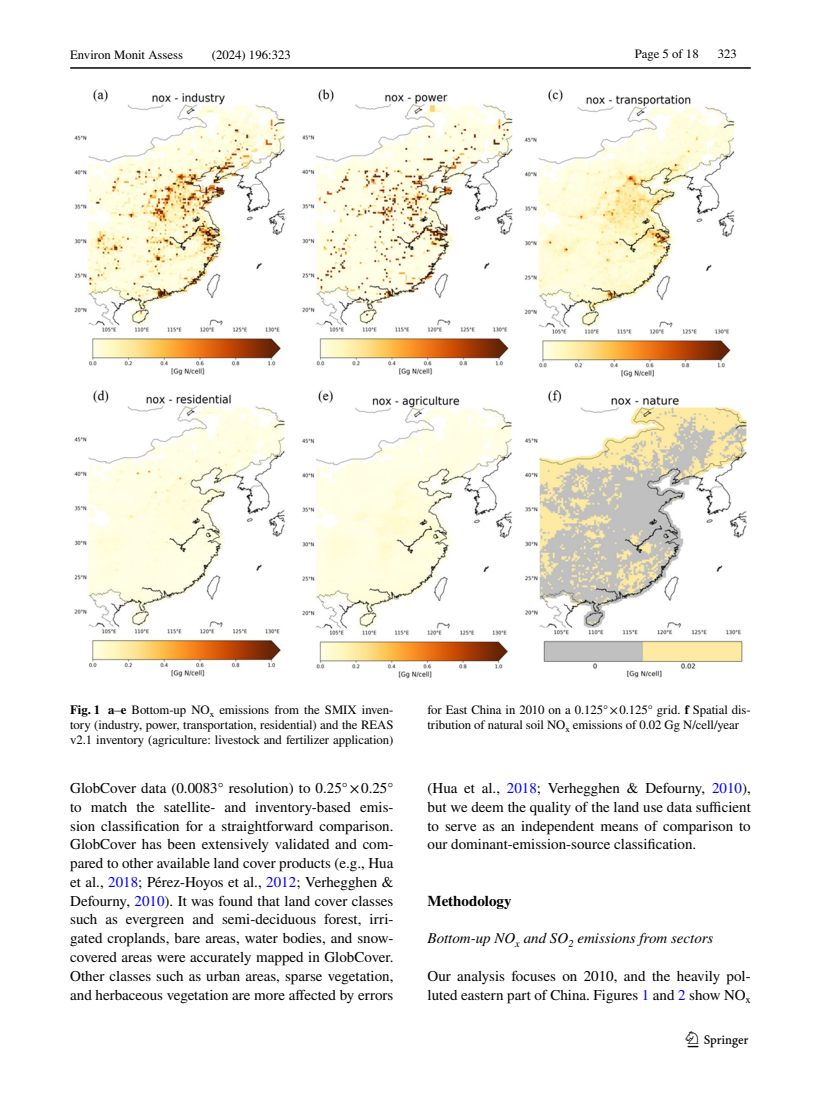
<style>
.page{position:relative;width:821px;height:1106px;background:#fff}
.page>*{position:absolute;margin:0;border:0;box-sizing:border-box;transform-origin:0 0}
.t1{font:22.5px "Springnew Regular 3";color:#000}
.t2{font:15px/18.8px "STIX";color:#000;text-align:justify}
.t3{font:italic 15px "STIX";color:#000}
.t4{font:700 15px "STIX";color:#000}
.t5{font:12.75px/15px "STIX";letter-spacing:-.005em;color:#000;text-align:justify}
.s1{font-weight:700}
.s2{color:#00f}
</style>
<div class="page">
<hr style="left:70px;top:67px;width:680px;height:2px;background:#000">
<img style="left:74px;top:89px;width:672px;height:589px">
<p class="t5" style="left:70px;top:48px;width:114px">Environ Monit Assess</p>
<p class="t5" style="left:212px;top:48px;width:80px">(2024) 196:323</p>
<p class="t5" style="left:635px;top:47px;width:65px">Page 5 of 18</p>
<p class="t5" style="left:718px;top:47px;width:21px">323</p>
<p class="t5" style="left:70px;top:703px;width:325px"><span class="s1">Fig. 1 a</span>–<span class="s1">e</span> Bottom-up NO<sub>x</sub> emissions from the SMIX inven&shy;tory (industry, power, transportation, residential) and the REAS v2.1 inventory (agriculture: livestock and fertilizer application)</p>
<p class="t5" style="left:427px;top:703px;width:325px">for East China in 2010 on a 0.125°×0.125° grid. <span class="s1">f</span> Spatial dis&shy;tribution of natural soil NO<sub>x</sub> emissions of 0.02 Gg N/cell/year</p>
<p class="t2" style="left:70px;top:779px;width:325px">GlobCover data (0.0083° resolution) to 0.25°×0.25° to match the satellite- and inventory-based emis&shy;sion classification for a straightforward comparison.<br>GlobCover has been extensively validated and com&shy;pared to other available land cover products (e.g., Hua et al., <span class="s2">2018</span>; Pérez-Hoyos et al., <span class="s2">2012</span>; Verhegghen &amp; Defourny, <span class="s2">2010</span>). It was found that land cover classes such as evergreen and semi-deciduous forest, irri&shy;gated croplands, bare areas, water bodies, and snow&shy;covered areas were accurately mapped in GlobCover.<br>Other classes such as urban areas, sparse vegetation, and herbaceous vegetation are more affected by errors</p>
<p class="t2" style="left:427px;top:779px;width:325px">(Hua et al., <span class="s2">2018</span>; Verhegghen &amp; Defourny, <span class="s2">2010</span>), but we deem the quality of the land use data sufficient to serve as an independent means of comparison to our dominant-emission-source classification.</p>
<p class="t4" style="left:427px;top:891px;width:86px">Methodology</p>
<p class="t3" style="left:427px;top:927px;width:287px">Bottom‑up NO<sub>x</sub> and SO<sub>2</sub> emissions from sectors</p>
<p class="t2" style="left:427px;top:967px;width:325px">Our analysis focuses on 2010, and the heavily pol&shy;luted eastern part of China. Figures <span class="s2">1</span> and <span class="s2">2</span> show NO<sub>x</sub></p>
<h1 class="t1" style="left:687px;top:1031px;width:62px">1 3</h1>
</div>
